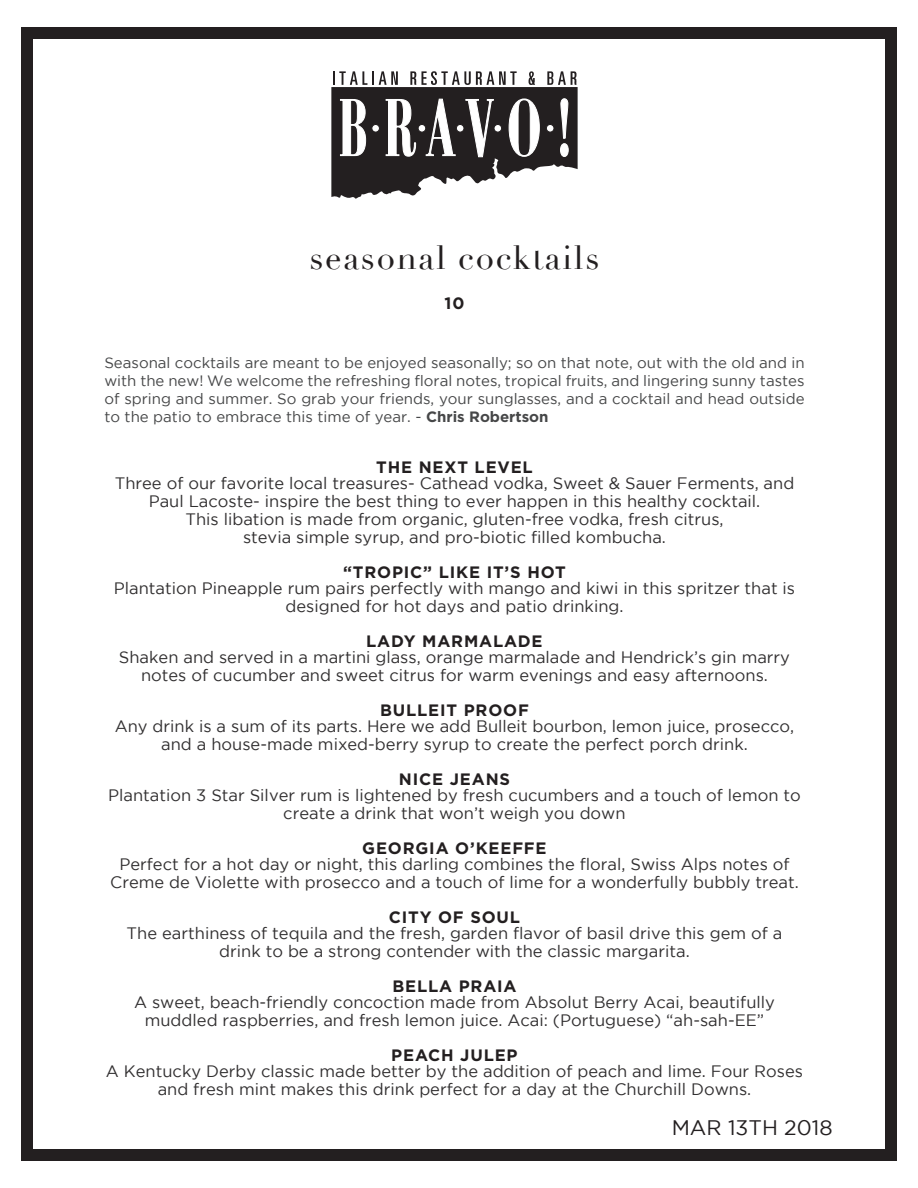
<style>
.page{position:relative;width:918px;height:1188px;background:#fff}
.page>*{position:absolute;margin:0;border:0;box-sizing:border-box;transform-origin:0 0}
.Section_Header{font:33px "Didot";letter-spacing:.05em;color:#231f20}
.Description_Styling{font:21px "Gotham";color:#231f20}
.Description_Styling-2{font:16.5px/18px "Gotham";color:#312f30;text-align:center}
.Menu_Item_and_Price{font:16.5px/18px "Gotham";color:#312f30;text-align:center}
.Menu_Item_and_Price-2{font:700 16.5px "Gotham";letter-spacing:.05em;color:#231f20}
.Section_Header-2{font:700 16.5px "Gotham";color:#231f20}
.Description_Styling-3{font:15px/18px "Gotham";color:#464748;text-align:justify}
.s1{font-weight:700}
</style>
<div class="page">
<div style="left:21px;top:27px;width:876px;height:1134px;border:12px solid #231f20"></div>
<svg style="left:331px;top:71px;width:247px;height:128px"></svg>
<p class="Section_Header" style="left:310px;top:237px;width:291px">seasonal cocktails</p>
<p class="Section_Header-2" style="left:445px;top:294px;width:21px">10</p>
<p class="Description_Styling-3" style="left:104px;top:353px;width:702px">Seasonal cocktails are meant to be enjoyed seasonally; so on that note, out with the old and in with the new! We welcome the refreshing floral notes, tropical fruits, and lingering sunny tastes of spring and summer. So grab your friends, your sunglasses, and a cocktail and head outside to the patio to embrace this time of year. - <span class="s1">Chris Robertson</span></p>
<p class="Menu_Item_and_Price-2" style="left:376px;top:457px;width:158px">THE NEXT LEVEL</p>
<p class="Menu_Item_and_Price" style="left:115px;top:474px;width:681px">Three of our favorite local treasures- Cathead vodka, Sweet &amp; Sauer Ferments, and<br>Paul Lacoste- inspire the best thing to ever happen in this healthy cocktail.</p>
<p class="Menu_Item_and_Price" style="left:185px;top:510px;width:540px">This libation is made from organic, gluten-free vodka, fresh citrus,</p>
<p class="Menu_Item_and_Price" style="left:243px;top:528px;width:424px">stevia simple syrup, and pro-biotic filled kombucha.</p>
<p class="Menu_Item_and_Price-2" style="left:343px;top:562px;width:224px">“TROPIC” LIKE IT’S HOT</p>
<p class="Description_Styling-2" style="left:114px;top:579px;width:683px">Plantation Pineapple rum pairs perfectly with mango and kiwi in this spritzer that is designed for hot days and patio drinking.</p>
<p class="Menu_Item_and_Price-2" style="left:366px;top:631px;width:178px">LADY MARMALADE</p>
<p class="Description_Styling-2" style="left:119px;top:648px;width:673px">Shaken and served in a martini glass, orange marmalade and Hendrick’s gin marry notes of cucumber and sweet citrus for warm evenings and easy afternoons.</p>
<p class="Menu_Item_and_Price-2" style="left:380px;top:700px;width:150px">BULLEIT PROOF</p>
<p class="Description_Styling-2" style="left:115px;top:717px;width:681px">Any drink is a sum of its parts. Here we add Bulleit bourbon, lemon juice, prosecco, and a house-made mixed-berry syrup to create the perfect porch drink.</p>
<p class="Menu_Item_and_Price-2" style="left:399px;top:769px;width:113px">NICE JEANS</p>
<p class="Description_Styling-2" style="left:108px;top:786px;width:694px">Plantation 3 Star Silver rum is lightened by fresh cucumbers and a touch of lemon to create a drink that won’t weigh you down</p>
<p class="Menu_Item_and_Price-2" style="left:362px;top:838px;width:186px">GEORGIA O’KEEFFE</p>
<p class="Description_Styling-2" style="left:110px;top:855px;width:690px">Perfect for a hot day or night, this darling combines the floral, Swiss Alps notes of<br>Creme de Violette with prosecco and a touch of lime for a wonderfully bubbly treat.</p>
<p class="Menu_Item_and_Price-2" style="left:389px;top:907px;width:133px">CITY OF SOUL</p>
<p class="Description_Styling-2" style="left:127px;top:924px;width:657px">The earthiness of tequila and the fresh, garden flavor of basil drive this gem of a drink to be a strong contender with the classic margarita.</p>
<p class="Menu_Item_and_Price-2" style="left:392px;top:976px;width:126px">BELLA PRAIA</p>
<p class="Description_Styling-2" style="left:134px;top:993px;width:642px">A sweet, beach-friendly concoction made from Absolut Berry Acai, beautifully muddled raspberries, and fresh lemon juice. Acai: (Portuguese) “ah-sah-EE”</p>
<p class="Menu_Item_and_Price-2" style="left:391px;top:1045px;width:128px">PEACH JULEP</p>
<p class="Description_Styling-2" style="left:106px;top:1062px;width:699px">A Kentucky Derby classic made better by the addition of peach and lime. Four Roses and fresh mint makes this drink perfect for a day at the Churchill Downs.</p>
<p class="Description_Styling" style="left:672px;top:1116px;width:162px">MAR 13TH 2018</p>
</div>
